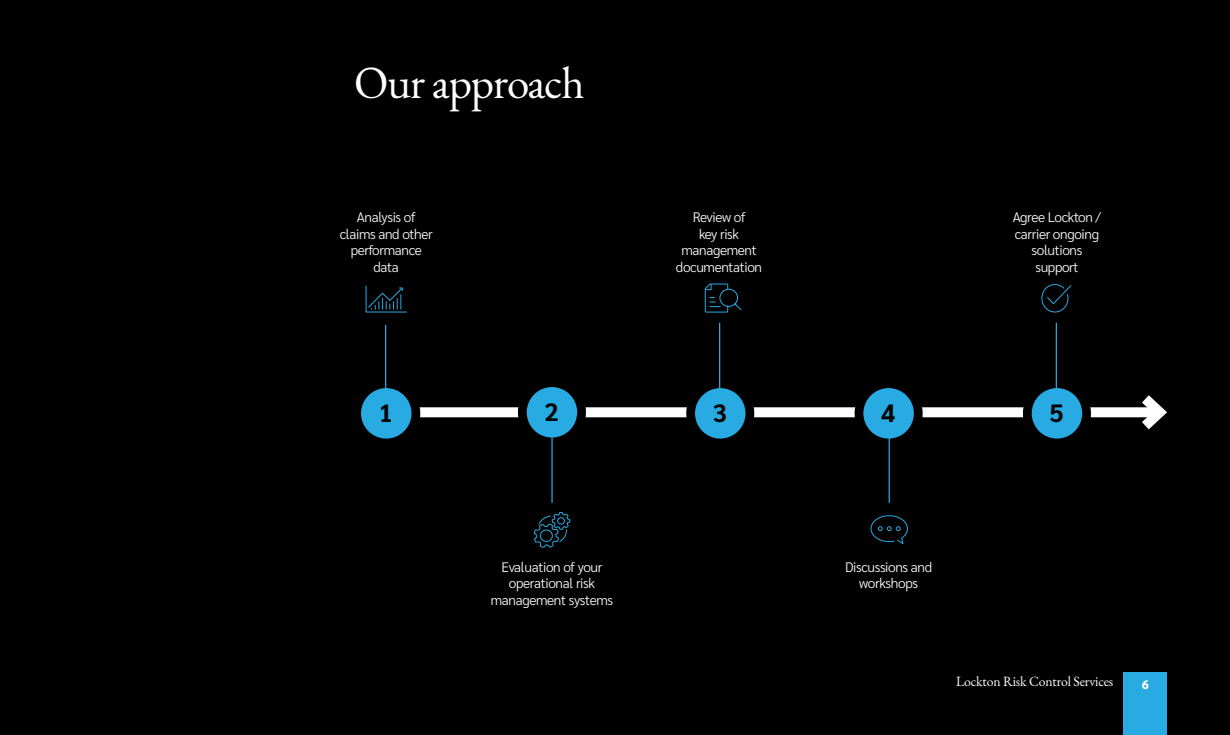
<style>
.page{position:relative;width:1230px;height:735px;background:#fff}
.page>*{position:absolute;margin:0;border:0;box-sizing:border-box;transform-origin:0 0}
.t1{font:45px "EB Garamond";letter-spacing:-.025em;color:#fff}
.t2{font:700 25px "Sarabun";color:#000}
.t3{font:300 13.75px/16.5px "Sarabun";letter-spacing:-.025em;color:#fff;text-align:center}
.t4{font:13.75px "EB Garamond";letter-spacing:-.01em;color:#fff}
.t5{font:800 12.5px "Sarabun";color:#fff}
</style>
<div class="page">
<div style="left:0;top:0;width:285px;height:735px;background:#000"></div>
<div style="left:248px;top:0;width:982px;height:735px;background:#000"></div>
<div style="left:354px;top:407px;width:806px;height:10px;background:#fff"></div>
<svg style="left:1131px;top:395px;width:36px;height:35px"></svg>
<div style="left:357px;top:384px;width:59px;height:59px;background:#28abe3;border-radius:50%"></div>
<div style="left:352px;top:379px;width:68px;height:68px;border:9px solid #000;border-radius:50%"></div>
<div style="left:522px;top:383px;width:60px;height:59px;background:#28abe3;border-radius:50%"></div>
<div style="left:518px;top:378px;width:68px;height:68px;border:9px solid #000;border-radius:50%"></div>
<div style="left:691px;top:384px;width:59px;height:59px;background:#28abe3;border-radius:50%"></div>
<div style="left:686px;top:379px;width:68px;height:68px;border:9px solid #000;border-radius:50%"></div>
<div style="left:859px;top:384px;width:59px;height:59px;background:#28abe3;border-radius:50%"></div>
<div style="left:855px;top:379px;width:68px;height:68px;border:9px solid #000;border-radius:50%"></div>
<div style="left:1027px;top:384px;width:60px;height:59px;background:#28abe3;border-radius:50%"></div>
<div style="left:1023px;top:379px;width:68px;height:68px;border:9px solid #000;border-radius:50%"></div>
<hr style="left:551px;top:438px;width:2px;height:65px;background:#28abe3">
<hr style="left:385px;top:325px;width:1px;height:65px;background:#28abe3">
<hr style="left:719px;top:323px;width:1px;height:65px;background:#28abe3">
<hr style="left:1056px;top:323px;width:1px;height:65px;background:#28abe3">
<hr style="left:889px;top:438px;width:1px;height:65px;background:#28abe3">
<svg style="left:365px;top:285px;width:42px;height:28px"></svg>
<svg style="left:533px;top:512px;width:38px;height:36px"></svg>
<svg style="left:705px;top:283px;width:37px;height:30px"></svg>
<svg style="left:1041px;top:284px;width:31px;height:29px"></svg>
<svg style="left:870px;top:515px;width:38px;height:29px"></svg>
<div style="left:1123px;top:672px;width:44px;height:63px;background:#28abe3"></div>
<h1 class="t1" style="left:354px;top:54px;width:232px">Our approach</h1>
<p class="t3" style="left:340px;top:209px;width:95px">Analysis of claims and other performance data</p>
<p class="t3" style="left:676px;top:209px;width:88px">Review of<br>key risk management documentation</p>
<p class="t3" style="left:1013px;top:209px;width:90px">Agree Lockton / carrier ongoing solutions support</p>
<h2 class="t2" style="left:379px;top:398px;width:16px">1</h2>
<h2 class="t2" style="left:545px;top:397px;width:16px">2</h2>
<h2 class="t2" style="left:713px;top:398px;width:16px">3</h2>
<h2 class="t2" style="left:881px;top:398px;width:16px">4</h2>
<h2 class="t2" style="left:1050px;top:398px;width:16px">5</h2>
<p class="t3" style="left:491px;top:559px;width:124px">Evaluation of your operational risk management systems</p>
<p class="t3" style="left:845px;top:559px;width:89px">Discussions and workshops</p>
<p class="t4" style="left:956px;top:673px;width:159px">Lockton Risk Control Services</p>
<p class="t5" style="left:1142px;top:678px;width:9px">6</p>
</div>
